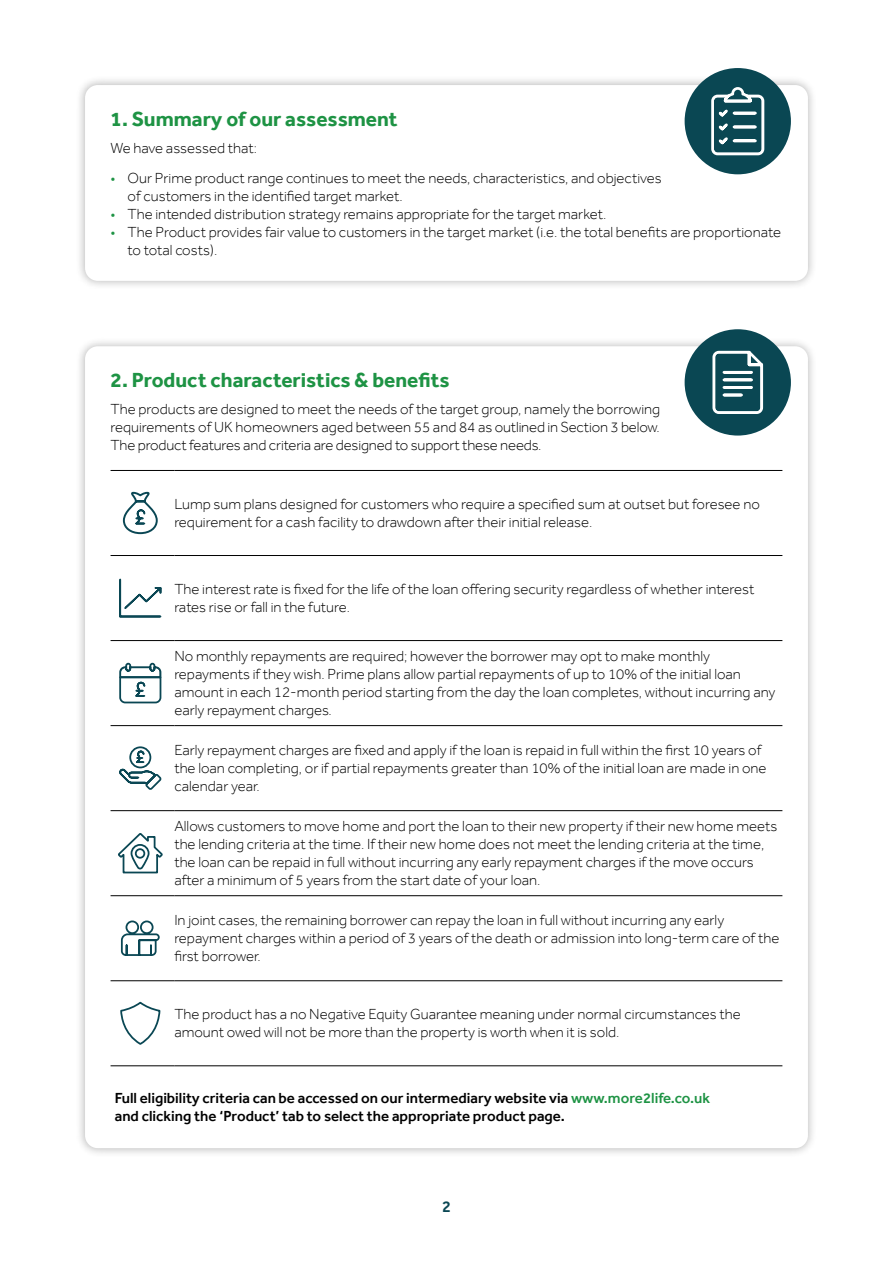
<style>
.page{position:relative;width:893px;height:1263px;background:#fff}
.page>*{position:absolute;margin:0;border:0;box-sizing:border-box;transform-origin:0 0}
.t1{font:700 21px "Effra";color:#1e9344}
.t2{font:500 16.5px "Effra";color:#0a4753}
.t3{font:300 15px/18px "Effra";color:#000}
.t4{font:500 15px/18px "Effra";color:#000}
.s1{color:#1e9344}
</style>
<div class="page">
<div style="left:75px;top:336px;width:743px;height:822px;background:#000;opacity:.3"></div>
<div style="left:85px;top:346px;width:723px;height:802px;background:#fff;border-radius:13px"></div>
<div style="left:685px;top:329px;width:106px;height:107px;background:#0a4753;border-radius:50%"></div>
<svg style="left:712px;top:350px;width:52px;height:64px"></svg>
<div style="left:75px;top:75px;width:743px;height:215px;background:#000;opacity:.3"></div>
<div style="left:85px;top:85px;width:723px;height:196px;background:#fff;border-radius:13px"></div>
<div style="left:685px;top:68px;width:106px;height:106px;background:#0a4753;border-radius:50%"></div>
<svg style="left:711px;top:87px;width:54px;height:69px"></svg>
<hr style="left:111px;top:640px;width:63px;height:1px;background:#000">
<hr style="left:174px;top:640px;width:608px;height:1px;background:#000">
<hr style="left:111px;top:725px;width:63px;height:1px;background:#000">
<hr style="left:174px;top:725px;width:608px;height:1px;background:#000">
<hr style="left:111px;top:810px;width:63px;height:1px;background:#000">
<hr style="left:174px;top:810px;width:608px;height:1px;background:#000">
<hr style="left:111px;top:895px;width:63px;height:1px;background:#000">
<hr style="left:174px;top:895px;width:608px;height:1px;background:#000">
<hr style="left:111px;top:980px;width:63px;height:1px;background:#000">
<hr style="left:174px;top:980px;width:608px;height:1px;background:#000">
<hr style="left:111px;top:1065px;width:63px;height:1px;background:#000">
<hr style="left:174px;top:1065px;width:608px;height:1px;background:#000">
<hr style="left:111px;top:470px;width:63px;height:1px;background:#000">
<hr style="left:174px;top:470px;width:608px;height:1px;background:#000">
<hr style="left:111px;top:555px;width:63px;height:1px;background:#000">
<hr style="left:174px;top:555px;width:608px;height:1px;background:#000">
<svg style="left:122px;top:491px;width:36px;height:44px"></svg>
<svg style="left:119px;top:578px;width:43px;height:40px"></svg>
<svg style="left:119px;top:662px;width:43px;height:42px"></svg>
<svg style="left:119px;top:746px;width:43px;height:44px"></svg>
<svg style="left:118px;top:833px;width:45px;height:41px"></svg>
<svg style="left:120px;top:920px;width:40px;height:36px"></svg>
<svg style="left:120px;top:1001px;width:41px;height:44px"></svg>
<h1 class="t1" style="left:111px;top:107px;width:289px">1. Summary of our assessment</h1>
<p class="t3" style="left:111px;top:138px;width:148px">We have assessed that:</p>
<p class="t3" style="left:128px;top:169px;width:536px;text-indent:-17px"><span class="s1">•</span> Our Prime product range continues to meet the needs, characteristics, and objectives of customers in the identified target market.</p>
<p class="t3" style="left:111px;top:205px;width:497px"><span class="s1">•</span> The intended distribution strategy remains appropriate for the target market.</p>
<p class="t3" style="left:128px;top:223px;width:655px;text-indent:-17px"><span class="s1">•</span> The Product provides fair value to customers in the target market (i.e. the total benefits are proportionate to total costs).</p>
<h1 class="t1" style="left:111px;top:368px;width:341px">2. Product characteristics &amp; benefits</h1>
<p class="t3" style="left:111px;top:400px;width:551px;text-align:justify">The products are designed to meet the needs of the target group, namely the borrowing requirements of UK homeowners aged between 55 and 84 as outlined in Section 3 below.<br>The product features and criteria are designed to support these needs.</p>
<p class="t3" style="left:174px;top:495px;width:587px">Lump sum plans designed for customers who require a specified sum at outset but foresee no requirement for a cash facility to drawdown after their initial release.</p>
<p class="t3" style="left:174px;top:580px;width:581px">The interest rate is fixed for the life of the loan offering security regardless of whether interest rates rise or fall in the future.</p>
<p class="t3" style="left:174px;top:647px;width:602px">No monthly repayments are required; however the borrower may opt to make monthly repayments if they wish. Prime plans allow partial repayments of up to 10% of the initial loan amount in each 12-month period starting from the day the loan completes, without incurring any early repayment charges.</p>
<p class="t3" style="left:174px;top:741px;width:594px">Early repayment charges are fixed and apply if the loan is repaid in full within the first 10 years of the loan completing, or if partial repayments greater than 10% of the initial loan are made in one calendar year.</p>
<p class="t3" style="left:174px;top:817px;width:605px">Allows customers to move home and port the loan to their new property if their new home meets the lending criteria at the time. If their new home does not meet the lending criteria at the time, the loan can be repaid in full without incurring any early repayment charges if the move occurs after a minimum of 5 years from the start date of your loan.</p>
<p class="t3" style="left:174px;top:911px;width:606px">In joint cases, the remaining borrower can repay the loan in full without incurring any early repayment charges within a period of 3 years of the death or admission into long-term care of the first borrower.</p>
<p class="t3" style="left:174px;top:1005px;width:568px">The product has a no Negative Equity Guarantee meaning under normal circumstances the amount owed will not be more than the property is worth when it is sold.</p>
<p class="t4" style="left:115px;top:1089px;width:597px">Full eligibility criteria can be accessed on our intermediary website via <span class="s1">www.more2life.co.uk </span>and clicking the ‘Product’ tab to select the appropriate product page.</p>
<p class="t2" style="left:442px;top:1196px;width:10px">2</p>
</div>
